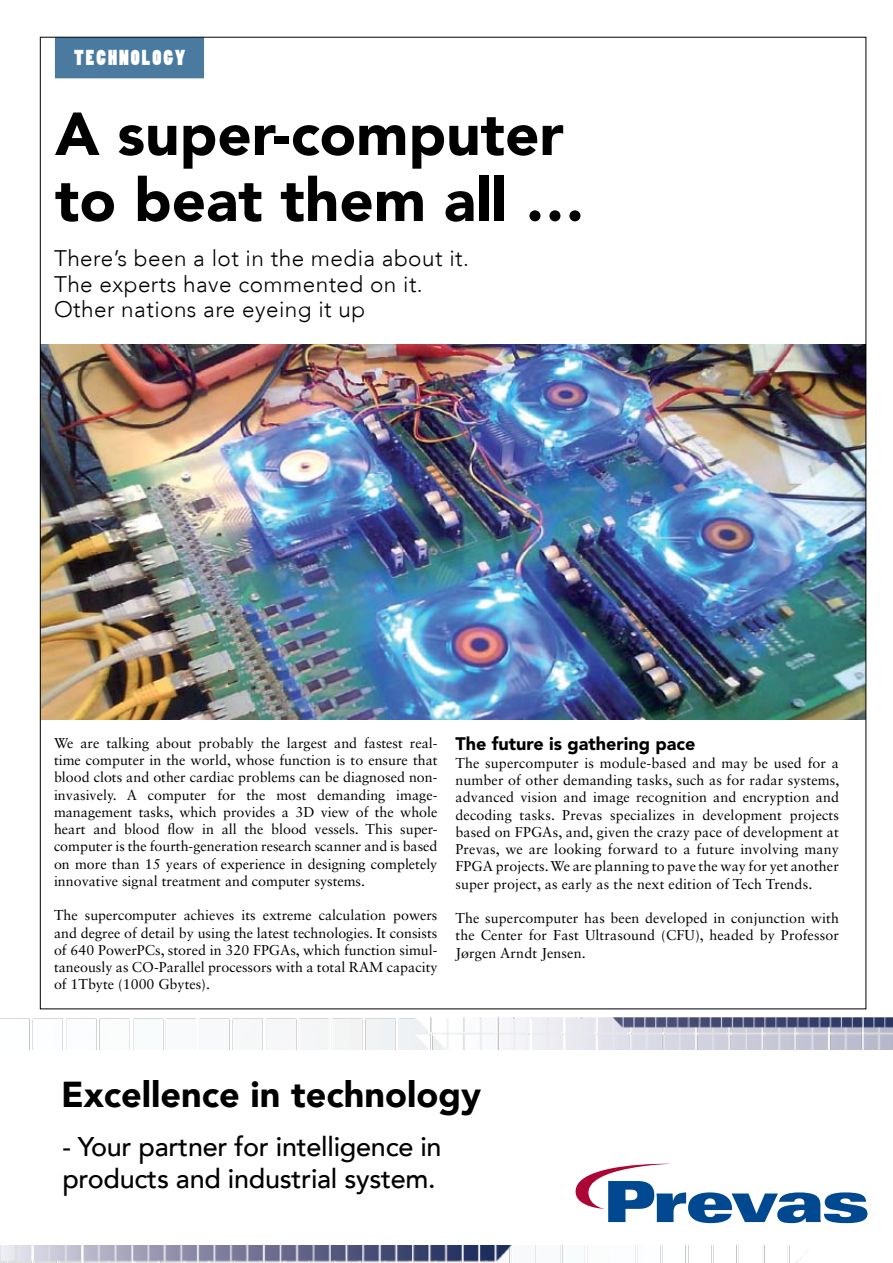
<style>
.page{position:relative;width:893px;height:1263px;background:#fff}
.page>*{position:absolute;margin:0;border:0;box-sizing:border-box;transform-origin:0 0}
.t1{font:900 60px/66px "Avenir LT Std";color:#000}
.t2{font:900 36px "Avenir LT";color:#000}
.t3{font:500 27px/31.5px "Avenir LT";letter-spacing:-.01em;color:#000}
.t4{font:300 22.5px/25.5px "Avenir LT";letter-spacing:.02em;color:#000}
.t5{font:20.25px "Poplar Std";letter-spacing:.1em;color:#fff}
.t6{font:900 18px "Avenir LT Std";color:#000}
.t7{font:14.25px/17.2px "Sabon LT Std";color:#000;text-align:justify}
</style>
<div class="page">
<img style="left:42px;top:345px;width:822px;height:374px">
<div style="left:54px;top:36px;width:151px;height:43px;background:#4a7a9f"></div>
<svg style="left:576px;top:1164px;width:291px;height:59px"></svg>
<img style="left:0;top:1245px;width:808px;height:18px">
<img style="left:0;top:1017px;width:893px;height:32px">
<h3 class="t5" style="left:74px;top:46px;width:113px">teCHNOLOGY</h3>
<h1 class="t1" style="left:55px;top:101px;width:531px">A super-computer to beat them all …</h1>
<h3 class="t4" style="left:54px;top:246px;width:416px">There’s been a lot in the media about it.<br>The experts have commented on it.<br>Other nations are eyeing it up</h3>
<p class="t7" style="left:54px;top:734px;width:385px">We are talking about probably the largest and fastest real&shy;time computer in the world, whose function is to ensure that blood clots and other cardiac problems can be diagnosed non&shy;invasively. A computer for the most demanding image&shy;management tasks, which provides a 3D view of the whole heart and blood flow in all the blood vessels. This super&shy;computer is the fourth-generation research scanner and is based on more than 15 years of experience in designing completely innovative signal treatment and computer systems.</p>
<p class="t7" style="left:54px;top:906px;width:385px">The supercomputer achieves its extreme calculation powers and degree of detail by using the latest technologies. It consists of 640 PowerPCs, stored in 320 FPGAs, which function simul&shy;taneously as CO-Parallel processors with a total RAM capacity of 1Tbyte (1000 Gbytes).</p>
<p class="t6" style="left:455px;top:733px;width:241px">The future is gathering pace</p>
<p class="t7" style="left:455px;top:754px;width:385px">The supercomputer is module-based and may be used for a number of other demanding tasks, such as for radar systems, advanced vision and image recognition and encryption and decoding tasks. Prevas specializes in development projects based on FPGAs, and, given the crazy pace of development at Prevas, we are looking forward to a future involving many FPGA projects. We are planning to pave the way for yet another super project, as early as the next edition of Tech Trends.</p>
<p class="t7" style="left:455px;top:909px;width:385px">The supercomputer has been developed in conjunction with the Center for Fast Ultrasound (CFU), headed by Professor Jørgen Arndt Jensen.</p>
<h2 class="t2" style="left:61px;top:1073px;width:422px">Excellence in technology</h2>
<h3 class="t3" style="left:62px;top:1132px;width:381px">- Your partner for intelligence in products and industrial system.</h3>
</div>
